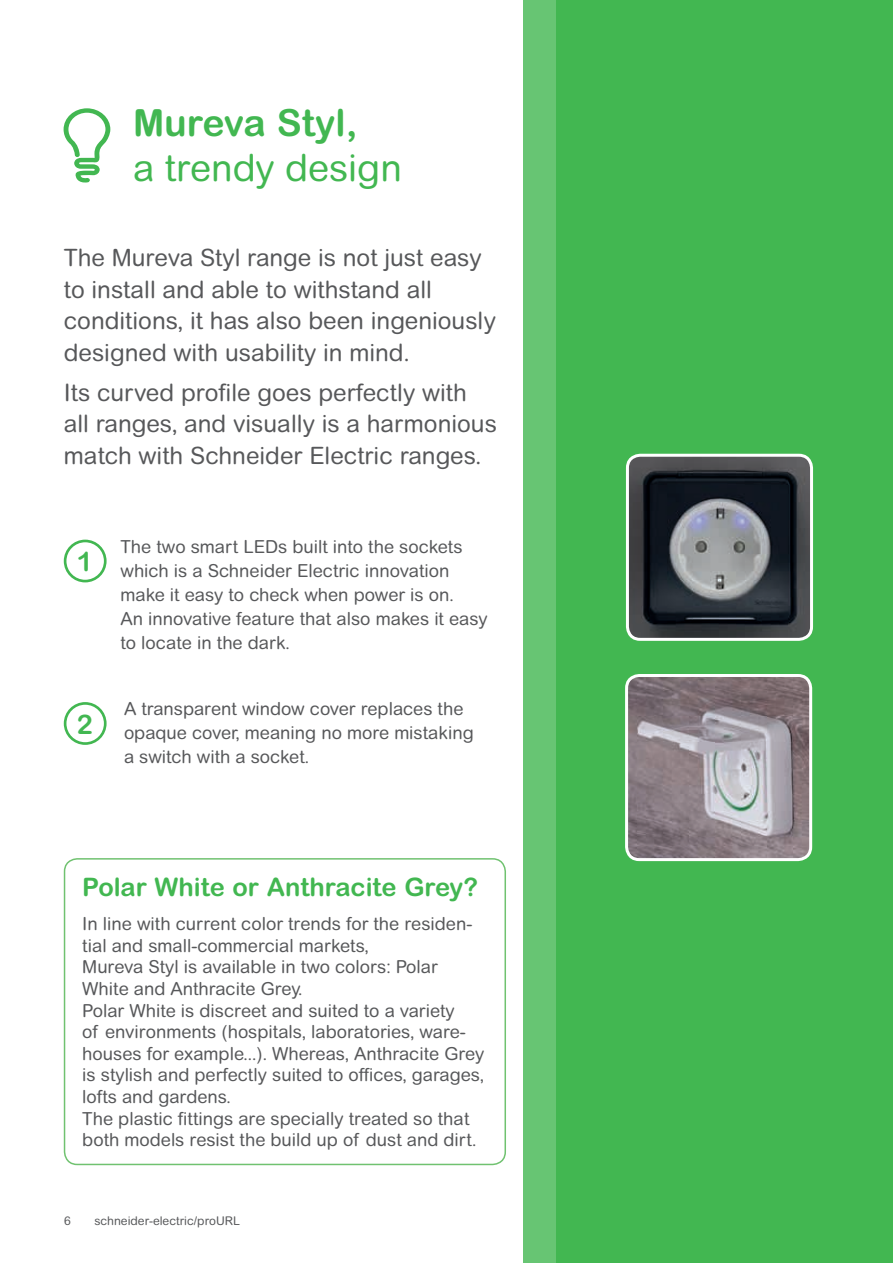
<style>
.page{position:relative;width:893px;height:1263px;background:#fff}
.page>*{position:absolute;margin:0;border:0;box-sizing:border-box;transform-origin:0 0}
.t1{font:37.5px "Arial Rounded MT Pro";color:#42b751}
.t2{font:700 37.5px "Arial Rounded MT Pro";color:#42b751}
.t3{font:700 27px "Arial Rounded MT Pro";color:#42b751}
.t4{font:700 25.5px "Arial Rounded MT Pro";color:#42b751}
.t5{font:24px/31.5px "Arial Rounded MT Pro";color:#57585a}
.t6{font:18px/21.6px "Arial Rounded MT Pro";color:#57585a}
.t7{font:12px "Arial Rounded MT Pro";color:#57585a}
</style>
<div class="page">
<div style="left:556px;top:0;width:337px;height:1263px;background:#42b751"></div>
<div style="left:523px;top:0;width:34px;height:1263px;background:#67c573"></div>
<img style="left:629px;top:675px;width:182px;height:185px">
<div style="left:625px;top:674px;width:187px;height:187px;border:3px solid #fff;border-radius:13px"></div>
<img style="left:627px;top:455px;width:182px;height:182px">
<div style="left:626px;top:454px;width:187px;height:187px;border:3px solid #fff;border-radius:13px"></div>
<svg style="left:64px;top:108px;width:46px;height:75px"></svg>
<div style="left:64px;top:540px;width:43px;height:42px;border:3px solid #42b751;border-radius:50%"></div>
<div style="left:64px;top:702px;width:43px;height:43px;border:3px solid #42b751;border-radius:50%"></div>
<div style="left:64px;top:858px;width:442px;height:307px;border:2px solid #70c270;border-radius:13px"></div>
<h1 class="t2" style="left:133px;top:100px;width:226px">Mureva Styl,</h1>
<h1 class="t1" style="left:133px;top:146px;width:270px">a trendy design</h1>
<h3 class="t5" style="left:64px;top:243px;width:434px">The Mureva Styl range is not just easy to install and able to withstand all conditions, it has also been ingeniously designed with usability in mind.</h3>
<h3 class="t5" style="left:64px;top:378px;width:435px">Its curved profile goes perfectly with all ranges, and visually is a harmonious match with Schneider Electric ranges.</h3>
<h2 class="t3" style="left:77px;top:545px;width:18px">1</h2>
<h2 class="t3" style="left:77px;top:708px;width:18px">2</h2>
<p class="t6" style="left:120px;top:535px;width:369px;line-height:24px">The two smart LEDs built into the sockets which is a Schneider Electric innovation make it easy to check when power is on.<br>An innovative feature that also makes it easy to locate in the dark.</p>
<p class="t6" style="left:124px;top:698px;width:351px;line-height:24px">A transparent window cover replaces the opaque cover, meaning no more mistaking a switch with a socket.</p>
<h3 class="t4" style="left:82px;top:871px;width:397px">Polar White or Anthracite Grey?</h3>
<p class="t6" style="left:82px;top:914px;width:404px">In line with current color trends for the residen&shy;tial and small-commercial markets,<br>Mureva Styl is available in two colors: Polar White and Anthracite Grey.<br>Polar White is discreet and suited to a variety<br>of environments (hospitals, laboratories, ware&shy;houses for example...). Whereas, Anthracite Grey is stylish and perfectly suited to offices, garages, lofts and gardens.<br>The plastic fittings are specially treated so that both models resist the build up of dust and dirt.</p>
<p class="t7" style="left:64px;top:1214px;width:8px">6</p>
<p class="t7" style="left:94px;top:1214px;width:147px">schneider-electric/proURL</p>
</div>
